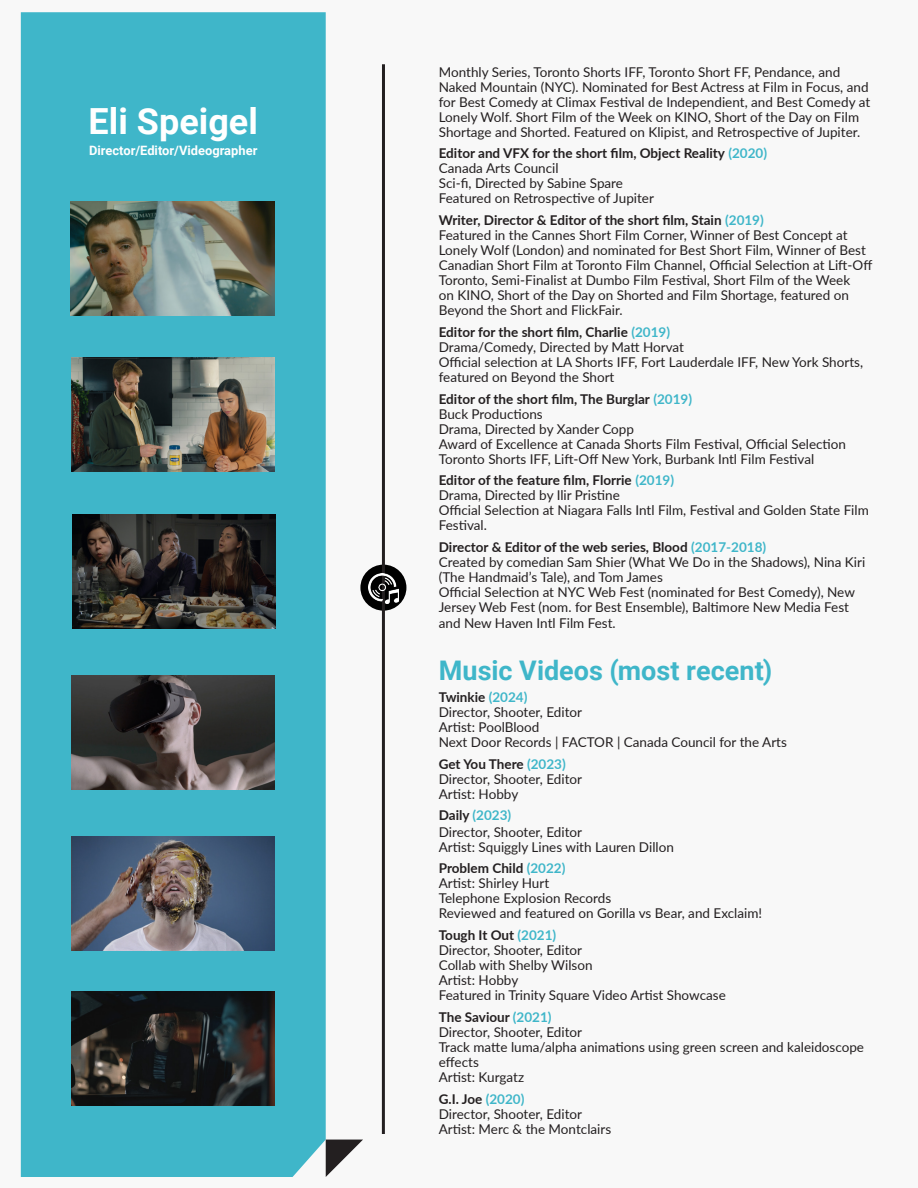
<style>
.page{position:relative;width:918px;height:1188px;background:#f8f8f8}
.page>*{position:absolute;margin:0;border:0;box-sizing:border-box;transform-origin:0 0}
.t1{font:700 36px "Roboto";color:#fff}
.t2{font:700 27px "Roboto";color:#3fb6c9}
.t3{font:13.5px/15px "Lato";color:#231f20}
.t4{font:700 12.9px "Roboto";color:#fff}
.s1{font-weight:700}
.s2{font-weight:700;color:#3fb6c9}
</style>
<div class="page">
<div style="left:360px;top:565px;width:46px;height:46px;background:#000;border-radius:50%"></div>
<div style="left:21px;top:12px;width:305px;height:1165px;background:#3fb6c9"></div>
<img style="left:71px;top:201px;width:203px;height:114px">
<img style="left:72px;top:358px;width:203px;height:114px">
<svg style="left:326px;top:1140px;width:37px;height:37px"></svg>
<hr style="left:382px;top:64px;width:3px;height:1070px;background:#231f20">
<img style="left:368px;top:574px;width:31px;height:30px">
<img style="left:73px;top:514px;width:203px;height:114px">
<img style="left:72px;top:675px;width:203px;height:114px">
<img style="left:72px;top:836px;width:203px;height:114px">
<img style="left:72px;top:991px;width:203px;height:114px">
<p class="t1" style="left:89px;top:96px;width:171px">Eli Speigel</p>
<p class="t4" style="left:89px;top:142px;width:170px">Director/Editor/Videographer</p>
<p class="t3" style="left:439px;top:64px;width:433px">Monthly Series, Toronto Shorts IFF, Toronto Short FF, Pendance, and Naked Mountain (NYC). Nominated for Best Actress at Film in Focus, and for Best Comedy at Climax Festival de Independient, and Best Comedy at Lonely Wolf. Short Film of the Week on KINO, Short of the Day on Film Shortage and Shorted. Featured on Klipist, and Retrospective of Jupiter.</p>
<p class="t3" style="left:439px;top:146px;width:330px"><span class="s1">Editor and VFX for the short film, Object Reality</span> <span class="s2">(2020)<br></span>Canada Arts Council<br>Sci-fi, Directed by Sabine Spare<br>Featured on Retrospective of Jupiter</p>
<p class="t3" style="left:439px;top:212px;width:435px"><span class="s1">Writer, Director &amp; Editor of the short film, Stain</span> <span class="s2">(2019)<br></span>Featured in the Cannes Short Film Corner, Winner of Best Concept at Lonely Wolf (London) and nominated for Best Short Film, Winner of Best Canadian Short Film at Toronto Film Channel, Official Selection at Lift-Off Toronto, Semi-Finalist at Dumbo Film Festival, Short Film of the Week<br>on KINO, Short of the Day on Shorted and Film Shortage, featured on Beyond the Short and FlickFair.</p>
<p class="t3" style="left:439px;top:324px;width:426px"><span class="s1">Editor for the short film, Charlie</span> <span class="s2">(2019)<br></span>Drama/Comedy, Directed by Matt Horvat<br>Official selection at LA Shorts IFF, Fort Lauderdale IFF, New York Shorts, featured on Beyond the Short</p>
<p class="t3" style="left:439px;top:391px;width:409px"><span class="s1">Editor of the short film, The Burglar</span> <span class="s2">(2019)<br></span>Buck Productions<br>Drama, Directed by Xander Copp<br>Award of Excellence at Canada Shorts Film Festival, Official Selection Toronto Shorts IFF, Lift-Off New York, Burbank Intl Film Festival</p>
<p class="t3" style="left:439px;top:473px;width:432px"><span class="s1">Editor of the feature film, Florrie</span> <span class="s2">(2019)<br></span>Drama, Directed by Ilir Pristine<br>Official Selection at Niagara Falls Intl Film, Festival and Golden State Film Festival.</p>
<p class="t3" style="left:439px;top:539px;width:428px"><span class="s1">Director &amp; Editor of the web series, Blood</span> <span class="s2">(2017-2018)<br></span>Created by comedian Sam Shier (What We Do in the Shadows), Nina Kiri (The Handmaid’s Tale), and Tom James<br>Official Selection at NYC Web Fest (nominated for Best Comedy), New Jersey Web Fest (nom. for Best Ensemble), Baltimore New Media Fest and New Haven Intl Film Fest.</p>
<p class="t2" style="left:439px;top:652px;width:335px">Music Videos (most recent)</p>
<p class="t3" style="left:439px;top:689px;width:350px"><span class="s1">Twinkie</span> <span class="s2">(2024)<br></span>Director, Shooter, Editor<br>Artist: PoolBlood<br>Next Door Records | FACTOR | Canada Council for the Arts</p>
<p class="t3" style="left:439px;top:756px;width:145px"><span class="s1">Get You There</span> <span class="s2">(2023)<br></span>Director, Shooter, Editor<br>Artist: Hobby</p>
<p class="t3" style="left:439px;top:807px;width:237px;line-height:15.6px"><span class="s1">Daily</span> <span class="s2">(2023)<br></span>Director, Shooter, Editor<br>Artist: Squiggly Lines with Lauren Dillon</p>
<p class="t3" style="left:439px;top:860px;width:325px"><span class="s1">Problem Child</span> <span class="s2">(2022)<br></span>Artist: Shirley Hurt<br>Telephone Explosion Records<br>Reviewed and featured on Gorilla vs Bear, and Exclaim!</p>
<p class="t3" style="left:439px;top:927px;width:289px"><span class="s1">Tough It Out</span> <span class="s2">(2021)<br></span>Director, Shooter, Editor<br>Collab with Shelby Wilson<br>Artist: Hobby<br>Featured in Trinity Square Video Artist Showcase</p>
<p class="t3" style="left:439px;top:1009px;width:427px"><span class="s1">The Saviour</span> <span class="s2">(2021)<br></span>Director, Shooter, Editor<br>Track matte luma/alpha animations using green screen and kaleidoscope effects<br>Artist: Kurgatz</p>
<p class="t3" style="left:439px;top:1091px;width:174px"><span class="s1">G.I. Joe</span> <span class="s2">(2020)<br></span>Director, Shooter, Editor<br>Artist: Merc &amp; the Montclairs</p>
</div>
